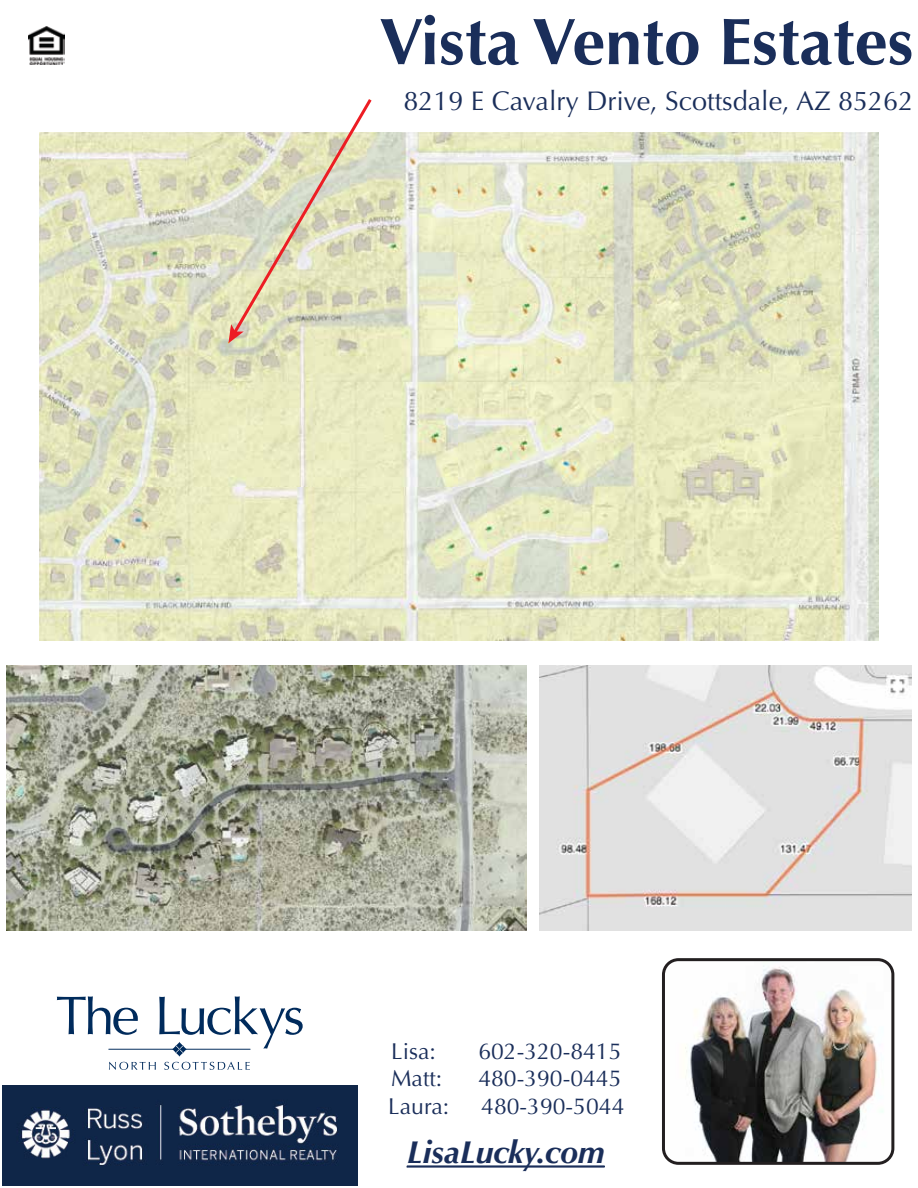
<style>
.page{position:relative;width:918px;height:1188px;background:#fff}
.page>*{position:absolute;margin:0;border:0;box-sizing:border-box;transform-origin:0 0}
.t1{font:700 66px "Optima";color:#1a2e5a}
.t2{font:italic 700 31.8px "Optima";color:#1a2e5a}
.t3{font:27px "Optima";color:#1a2e5a}
.t4{font:22.95px "Optima";color:#1a2e5a}
</style>
<div class="page">
<img style="left:2px;top:1085px;width:355px;height:101px">
<img style="left:29px;top:27px;width:36px;height:37px">
<svg style="left:407px;top:1166px;width:198px;height:1px"></svg>
<svg style="left:57px;top:996px;width:81px;height:39px"></svg>
<svg style="left:159px;top:996px;width:144px;height:53px"></svg>
<svg style="left:109px;top:1062px;width:47px;height:8px"></svg>
<svg style="left:164px;top:1062px;width:86px;height:8px"></svg>
<svg style="left:172px;top:1046px;width:7px;height:7px"></svg>
<svg style="left:176px;top:1042px;width:7px;height:7px"></svg>
<svg style="left:176px;top:1049px;width:7px;height:8px"></svg>
<svg style="left:179px;top:1046px;width:8px;height:7px"></svg>
<hr style="left:183px;top:1049px;width:68px;height:1px;background:#002b5c">
<hr style="left:108px;top:1049px;width:68px;height:1px;background:#002b5c">
<img style="left:662px;top:958px;width:232px;height:207px">
<img style="left:540px;top:665px;width:371px;height:266px">
<img style="left:7px;top:665px;width:519px;height:266px">
<img style="left:39px;top:132px;width:840px;height:508px">
<svg style="left:228px;top:99px;width:144px;height:244px"></svg>
<h1 class="t1" style="left:379px;top:3px;width:536px">Vista Vento Estates</h1>
<p class="t3" style="left:403px;top:85px;width:511px">8219 E Cavalry Drive, Scottsdale, AZ 85262</p>
<p class="t4" style="left:391px;top:1038px;width:46px">Lisa:</p>
<p class="t4" style="left:478px;top:1038px;width:145px">602-320-8415</p>
<p class="t4" style="left:391px;top:1065px;width:53px">Matt:</p>
<p class="t4" style="left:478px;top:1065px;width:145px">480-390-0445</p>
<p class="t4" style="left:388px;top:1093px;width:63px">Laura:</p>
<p class="t4" style="left:481px;top:1093px;width:145px">480-390-5044</p>
<h2 class="t2" style="left:407px;top:1134px;width:199px">LisaLucky.com</h2>
</div>
